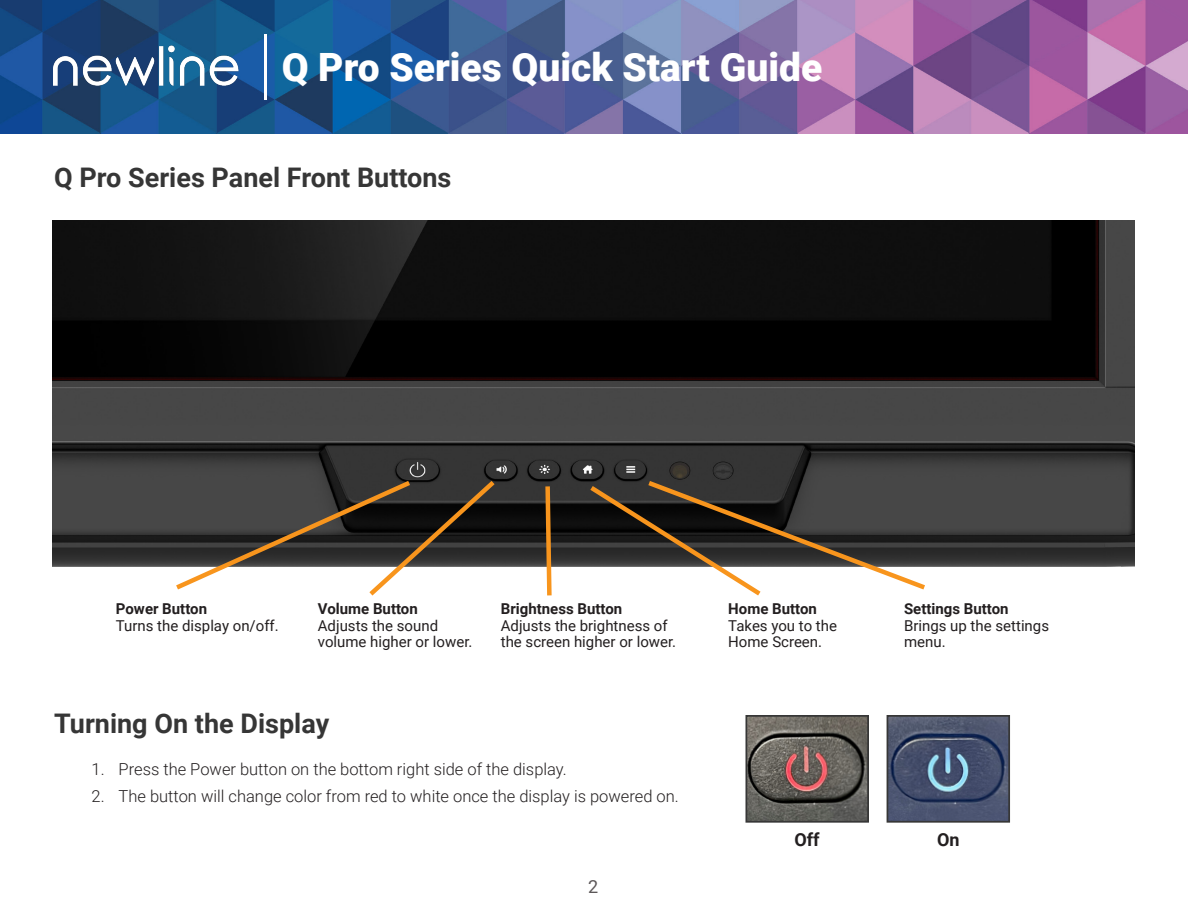
<style>
.page{position:relative;width:1188px;height:918px;background:#fff}
.page>*{position:absolute;margin:0;border:0;box-sizing:border-box;transform-origin:0 0}
.t1{font:900 39px "Roboto";color:#fff}
.t2{font:700 27px "Roboto";color:#363636}
.t3{font:700 18px "Roboto";color:#231f20}
.Paragraph_Style_1{font:18px "Roboto";color:#5c5758}
.t4{font:300 16.5px "Roboto";color:#231f20}
.t5{font:15px/16.5px "Roboto";color:#231f20}
.t6{font:700 15px "Roboto";color:#231f20}
</style>
<div class="page">
<img style="left:0;top:0;width:1188px;height:134px">
<hr style="left:264px;top:34px;width:3px;height:66px;background:#fff">
<img style="left:53px;top:46px;width:186px;height:40px">
<img style="left:748px;top:718px;width:118px;height:102px">
<div style="left:745px;top:715px;width:124px;height:108px;border:2px solid #373737"></div>
<img style="left:890px;top:718px;width:117px;height:102px">
<div style="left:887px;top:715px;width:123px;height:108px;border:2px solid #373737"></div>
<img style="left:52px;top:221px;width:1082px;height:345px">
<svg style="left:171px;top:476px;width:328px;height:120px"></svg>
<svg style="left:585px;top:477px;width:345px;height:119px"></svg>
<svg style="left:543px;top:482px;width:11px;height:114px"></svg>
<p class="t1" style="left:282px;top:40px;width:542px">Q Pro Series Quick Start Guide</p>
<p class="t2" style="left:54px;top:159px;width:399px">Q Pro Series Panel Front Buttons</p>
<p class="t6" style="left:116px;top:598px;width:93px">Power Button</p>
<p class="t5" style="left:116px;top:616px;width:164px">Turns the display on/off.</p>
<p class="t6" style="left:318px;top:598px;width:101px">Volume Button</p>
<p class="t5" style="left:318px;top:616px;width:156px">Adjusts the sound volume higher or lower.</p>
<p class="t6" style="left:501px;top:598px;width:123px">Brightness Button</p>
<p class="t5" style="left:501px;top:616px;width:177px">Adjusts the brightness of the screen higher or lower.</p>
<p class="t2" style="left:54px;top:704px;width:277px">Turning On the Display</p>
<p class="t4" style="left:92px;top:757px;width:477px">1. Press the Power button on the bottom right side of the display.</p>
<p class="t4" style="left:92px;top:784px;width:589px">2. The button will change color from red to white once the display is powered on.</p>
<p class="Paragraph_Style_1" style="left:588px;top:874px;width:12px">2</p>
<p class="t6" style="left:728px;top:598px;width:90px">Home Button</p>
<p class="t5" style="left:728px;top:616px;width:110px">Takes you to the</p>
<p class="t5" style="left:728px;top:633px;width:95px">Home Screen.</p>
<p class="t6" style="left:904px;top:598px;width:106px">Settings Button</p>
<p class="t5" style="left:904px;top:616px;width:147px">Brings up the settings menu.</p>
<p class="t3" style="left:794px;top:827px;width:27px">Off</p>
<p class="t3" style="left:937px;top:827px;width:24px">On</p>
</div>
